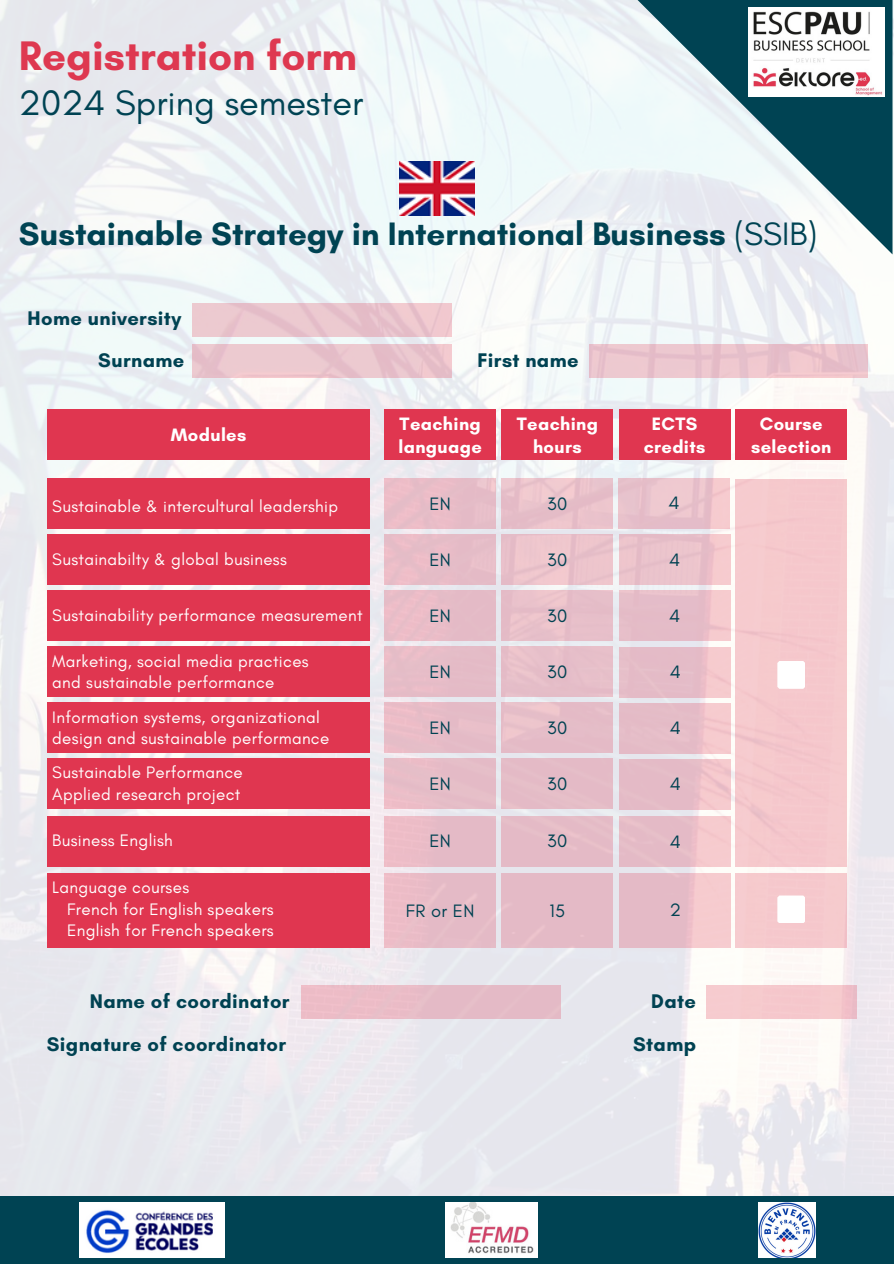
<style>
.page{position:relative;width:894px;height:1264px;background:#fff}
.page>*{position:absolute;margin:0;border:0;box-sizing:border-box;transform-origin:0 0}
.t1{font:700 42px "Glacial Indifference";color:#de3850}
.t2{font:36px "Glacial Indifference";color:#004353}
.t3{font:700 33px "Glacial Indifference";color:#004353}
.t4{font:700 20.1px "Glacial Indifference";letter-spacing:.02em;color:#004252}
.t5{font:700 18.3px "Glacial Indifference";letter-spacing:.02em;color:#fff}
.t6{font:18.3px "Glacial Indifference";letter-spacing:.02em;color:#004252}
.t7{font:16.95px "Glacial Indifference";letter-spacing:.02em;color:#fff}
.s1{font-weight:400}
</style>
<div class="page">
<img style="left:0;top:0;width:893px;height:1195px">
<svg style="left:609px;top:0;width:283px;height:254px"></svg>
<img style="left:400px;top:161px;width:74px;height:54px">
<div style="left:0;top:1195px;width:893px;height:68px;background:#004353"></div>
<img style="left:445px;top:1202px;width:93px;height:55px">
<img style="left:758px;top:1202px;width:57px;height:55px">
<img style="left:79px;top:1202px;width:145px;height:55px">
<img style="left:748px;top:7px;width:135px;height:89px">
<div style="left:301px;top:985px;width:259px;height:33px;background:#e6bbc6"></div>
<div style="left:705px;top:985px;width:151px;height:33px;background:#f6cacd"></div>
<div style="left:192px;top:345px;width:259px;height:33px;background:linear-gradient(to right,#ebc8ce,#e9c2cb)"></div>
<div style="left:192px;top:303px;width:259px;height:33px;background:linear-gradient(to right,#e9c7cf,#ebc3cc)"></div>
<div style="left:589px;top:345px;width:278px;height:33px;background:#ecc6ce"></div>
<div style="left:735px;top:410px;width:111px;height:50px;background:#e03650"></div>
<div style="left:735px;top:479px;width:111px;height:387px;background:#f6c9cc"></div>
<svg style="left:777px;top:661px;width:28px;height:27px"></svg>
<div style="left:735px;top:873px;width:111px;height:75px;background:#f6cacd"></div>
<svg style="left:777px;top:895px;width:28px;height:28px"></svg>
<div style="left:384px;top:410px;width:112px;height:50px;background:#e03650"></div>
<div style="left:501px;top:410px;width:112px;height:50px;background:#e03650"></div>
<div style="left:618px;top:410px;width:112px;height:50px;background:#e03650"></div>
<div style="left:384px;top:479px;width:112px;height:50px;background:#e7bcc7"></div>
<div style="left:501px;top:479px;width:112px;height:50px;background:#e9c2cb"></div>
<div style="left:384px;top:535px;width:112px;height:50px;background:#e6bcc7"></div>
<div style="left:501px;top:535px;width:112px;height:50px;background:#edc5cc"></div>
<div style="left:384px;top:591px;width:112px;height:50px;background:#e6bcc7"></div>
<div style="left:501px;top:591px;width:112px;height:50px;background:#e7bfc9"></div>
<div style="left:384px;top:647px;width:112px;height:50px;background:#e5bcc7"></div>
<div style="left:501px;top:647px;width:112px;height:50px;background:#e6bfc9"></div>
<div style="left:384px;top:758px;width:112px;height:51px;background:#e6bdc7"></div>
<div style="left:501px;top:758px;width:112px;height:51px;background:#e4bbc6"></div>
<div style="left:618px;top:478px;width:111px;height:50px;background:linear-gradient(to right,#e5c0cb,#f0c6cd)"></div>
<div style="left:618px;top:535px;width:112px;height:50px;background:#ebc4cc"></div>
<div style="left:618px;top:591px;width:112px;height:50px;background:linear-gradient(to right,#e0b9c6,#efc4cb)"></div>
<div style="left:619px;top:647px;width:111px;height:50px;background:linear-gradient(to right,#e0b8c6,#f1c5cc)"></div>
<div style="left:384px;top:702px;width:112px;height:51px;background:#e6bcc7"></div>
<div style="left:501px;top:702px;width:112px;height:51px;background:#e4bcc7"></div>
<div style="left:619px;top:703px;width:111px;height:50px;background:linear-gradient(to right,#dfb8c5,#f2c6cc)"></div>
<div style="left:619px;top:759px;width:111px;height:50px;background:linear-gradient(to right,#dfb7c5,#f1c5cb)"></div>
<div style="left:384px;top:873px;width:112px;height:75px;background:#e5bbc6"></div>
<div style="left:618px;top:873px;width:112px;height:75px;background:linear-gradient(to right,#deb4c3,#f7cbcf)"></div>
<div style="left:501px;top:873px;width:112px;height:75px;background:#e4bac6"></div>
<div style="left:384px;top:816px;width:112px;height:50px;background:#e4bac6"></div>
<div style="left:501px;top:816px;width:112px;height:50px;background:#e4bac6"></div>
<div style="left:47px;top:758px;width:323px;height:51px;background:#e03650"></div>
<div style="left:47px;top:479px;width:323px;height:50px;background:#e03650"></div>
<div style="left:47px;top:410px;width:323px;height:50px;background:#e03650"></div>
<div style="left:47px;top:535px;width:323px;height:50px;background:#e03650"></div>
<div style="left:47px;top:647px;width:323px;height:50px;background:#e03650"></div>
<div style="left:47px;top:591px;width:323px;height:50px;background:#e03650"></div>
<div style="left:47px;top:702px;width:323px;height:51px;background:#e03650"></div>
<div style="left:47px;top:873px;width:323px;height:75px;background:#e03650"></div>
<div style="left:47px;top:816px;width:323px;height:50px;background:#e03650"></div>
<div style="left:619px;top:816px;width:111px;height:50px;background:linear-gradient(to right,#dfb7c4,#f5c9cd)"></div>
<p class="t1" style="left:19px;top:30px;width:339px">Registration form</p>
<p class="t2" style="left:19px;top:81px;width:345px">2024 Spring semester</p>
<p class="t3" style="left:19px;top:214px;width:799px">Sustainable Strategy in International Business <span class="s1">(SSIB)</span></p>
<p class="t4" style="left:28px;top:306px;width:155px">Home university</p>
<p class="t4" style="left:98px;top:348px;width:87px">Surname</p>
<p class="t5" style="left:171px;top:424px;width:77px">Modules</p>
<p class="t7" style="left:52px;top:495px;width:287px">Sustainable &amp; intercultural leadership</p>
<p class="t7" style="left:52px;top:548px;width:236px">Sustainabilty &amp; global business</p>
<p class="t7" style="left:52px;top:605px;width:312px">Sustainability performance measurement</p>
<p class="t7" style="left:52px;top:650px;width:258px">Marketing, social media practices</p>
<p class="t7" style="left:52px;top:672px;width:223px">and sustainable performance</p>
<p class="t7" style="left:52px;top:706px;width:269px">Information systems, organizational</p>
<p class="t7" style="left:52px;top:728px;width:278px">design and sustainable performance</p>
<p class="t7" style="left:52px;top:762px;width:192px">Sustainable Performance</p>
<p class="t7" style="left:52px;top:783px;width:190px">Applied research project</p>
<p class="t7" style="left:52px;top:829px;width:122px">Business English</p>
<p class="t7" style="left:52px;top:877px;width:138px">Language courses</p>
<p class="t7" style="left:67px;top:898px;width:208px">French for English speakers</p>
<p class="t7" style="left:67px;top:919px;width:208px">English for French speakers</p>
<p class="t4" style="left:477px;top:348px;width:103px">First name</p>
<p class="t5" style="left:399px;top:412px;width:83px">Teaching</p>
<p class="t5" style="left:398px;top:435px;width:85px">language</p>
<p class="t5" style="left:516px;top:412px;width:83px">Teaching</p>
<p class="t5" style="left:533px;top:435px;width:50px">hours</p>
<p class="t5" style="left:651px;top:412px;width:47px">ECTS</p>
<p class="t5" style="left:643px;top:435px;width:63px">credits</p>
<p class="t6" style="left:429px;top:492px;width:23px">EN</p>
<p class="t6" style="left:547px;top:492px;width:22px">30</p>
<p class="t6" style="left:668px;top:492px;width:13px">4</p>
<p class="t6" style="left:429px;top:548px;width:23px">EN</p>
<p class="t6" style="left:547px;top:548px;width:22px">30</p>
<p class="t6" style="left:668px;top:548px;width:13px">4</p>
<p class="t6" style="left:429px;top:604px;width:23px">EN</p>
<p class="t6" style="left:547px;top:604px;width:22px">30</p>
<p class="t6" style="left:668px;top:604px;width:13px">4</p>
<p class="t6" style="left:429px;top:660px;width:23px">EN</p>
<p class="t6" style="left:547px;top:660px;width:22px">30</p>
<p class="t6" style="left:669px;top:661px;width:13px">4</p>
<p class="t6" style="left:429px;top:716px;width:23px">EN</p>
<p class="t6" style="left:547px;top:716px;width:22px">30</p>
<p class="t6" style="left:669px;top:717px;width:13px">4</p>
<p class="t6" style="left:429px;top:772px;width:23px">EN</p>
<p class="t6" style="left:547px;top:772px;width:22px">30</p>
<p class="t6" style="left:429px;top:829px;width:23px">EN</p>
<p class="t6" style="left:547px;top:829px;width:22px">30</p>
<p class="t6" style="left:669px;top:772px;width:13px">4</p>
<p class="t6" style="left:669px;top:830px;width:13px">4</p>
<p class="t6" style="left:406px;top:899px;width:70px">FR or EN</p>
<p class="t6" style="left:549px;top:899px;width:17px">15</p>
<p class="t6" style="left:669px;top:898px;width:13px">2</p>
<p class="t4" style="left:90px;top:988px;width:201px">Name of coordinator</p>
<p class="t4" style="left:651px;top:988px;width:46px">Date</p>
<p class="t4" style="left:47px;top:1031px;width:241px">Signature of coordinator</p>
<p class="t4" style="left:633px;top:1031px;width:64px">Stamp</p>
<p class="t5" style="left:759px;top:412px;width:64px">Course</p>
<p class="t5" style="left:750px;top:435px;width:82px">selection</p>
</div>
